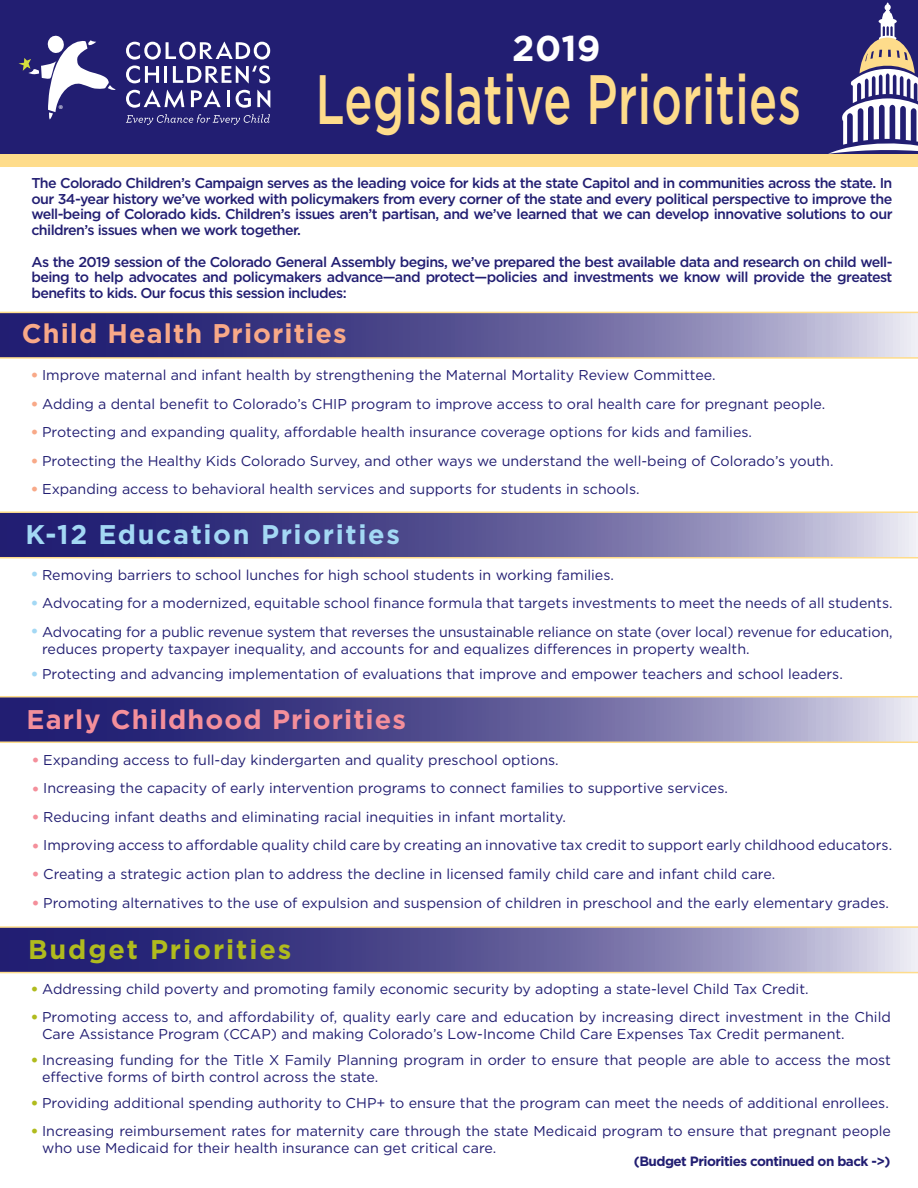
<style>
.page{position:relative;width:918px;height:1188px;background:#fff}
.page>*{position:absolute;margin:0;border:0;box-sizing:border-box;transform-origin:0 0}
.t1{font:500 69.75px "Gotham";letter-spacing:.01em;color:#fedc8b;scale:.67 1}
.t2{font:700 35.85px "Gotham";color:#fff}
.t3{font:700 27px "Gotham";letter-spacing:.04em;color:#f48f9b}
.t4{font:700 27px "Gotham";letter-spacing:.06em;color:#a3d8f4}
.t5{font:700 27px "Gotham";letter-spacing:.04em;color:#f8a988}
.t6{font:700 27px "Gotham";letter-spacing:.07em;color:#b0bb1d}
.t7{font:18px "Times";color:#f48f9b}
.t8{font:18px "Times";color:#f8a988}
.t9{font:18px "Times";color:#b0bb1d}
.t10{font:18px "Times";color:#a3d8f4}
.t11{font:14.25px/17.2px "Gotham";color:#221e72}
.t12{font:500 14.25px/15.8px "Gotham";letter-spacing:-.04em;color:#221e72;text-align:justify}
.t13{font:700 13.5px "Gotham";letter-spacing:-.04em;color:#221e72}
.t14{font:11.4px "Myriad Pro";color:#fff}
</style>
<div class="page">
<div style="left:0;top:0;width:918px;height:154px;background:#221e72"></div>
<svg style="left:19px;top:36px;width:97px;height:84px"></svg>
<svg style="left:126px;top:114px;width:144px;height:11px"></svg>
<svg style="left:126px;top:42px;width:144px;height:41px"></svg>
<svg style="left:126px;top:90px;width:58px;height:18px"></svg>
<svg style="left:191px;top:90px;width:30px;height:17px"></svg>
<hr style="left:227px;top:90px;width:3px;height:17px;background:#fff">
<svg style="left:236px;top:90px;width:15px;height:18px"></svg>
<svg style="left:257px;top:90px;width:13px;height:18px"></svg>
<svg style="left:0;top:312px;width:918px;height:47px;background:#6d689b"></svg>
<svg style="left:0;top:511px;width:918px;height:47px;background:#6e699c"></svg>
<svg style="left:0;top:926px;width:918px;height:47px;background:#6d689b"></svg>
<svg style="left:828px;top:3px;width:90px;height:151px"></svg>
<div style="left:0;top:154px;width:918px;height:12px;background:#fedc8b"></div>
<svg style="left:0;top:696px;width:918px;height:47px;background:#6d689a"></svg>
<p class="t14" style="left:58px;top:102px;width:6px">®</p>
<p class="t2" style="left:512px;top:24px;width:90px">2019</p>
<p class="t1" style="left:316px;top:53px;width:726px">Legislative Priorities</p>
<p class="t12" style="left:31px;top:175px;width:863px">The Colorado Children’s Campaign serves as the leading voice for kids at the state Capitol and in communities across the state. In our 34-year history we’ve worked with policymakers from every corner of the state and every political perspective to improve the well-being of Colorado kids. Children’s issues aren’t partisan, and we’ve learned that we can develop innovative solutions to our children’s issues when we work together.</p>
<p class="t12" style="left:31px;top:253px;width:863px">As the 2019 session of the Colorado General Assembly begins, we’ve prepared the best available data and research on child well&shy;being to help advocates and policymakers advance—and protect—policies and investments we know will provide the greatest benefits to kids. Our focus this session includes:</p>
<p class="t5" style="left:22px;top:316px;width:326px">Child Health Priorities</p>
<p class="t8" style="left:31px;top:365px;width:8px">•</p>
<p class="t8" style="left:31px;top:394px;width:8px">•</p>
<p class="t8" style="left:31px;top:422px;width:8px">•</p>
<p class="t8" style="left:31px;top:451px;width:8px">•</p>
<p class="t8" style="left:31px;top:479px;width:8px">•</p>
<p class="t11" style="left:42px;top:366px;width:675px">Improve maternal and infant health by strengthening the Maternal Mortality Review Committee.</p>
<p class="t11" style="left:42px;top:395px;width:785px">Adding a dental benefit to Colorado’s CHIP program to improve access to oral health care for pregnant people.</p>
<p class="t11" style="left:42px;top:423px;width:711px">Protecting and expanding quality, affordable health insurance coverage options for kids and families.</p>
<p class="t11" style="left:42px;top:452px;width:793px">Protecting the Healthy Kids Colorado Survey, and other ways we understand the well-being of Colorado’s youth.</p>
<p class="t11" style="left:42px;top:480px;width:599px">Expanding access to behavioral health services and supports for students in schools.</p>
<p class="t4" style="left:26px;top:517px;width:376px">K-12 Education Priorities</p>
<p class="t10" style="left:31px;top:564px;width:8px">•</p>
<p class="t10" style="left:31px;top:593px;width:8px">•</p>
<p class="t10" style="left:31px;top:621px;width:8px">•</p>
<p class="t10" style="left:31px;top:664px;width:8px">•</p>
<p class="t11" style="left:42px;top:566px;width:573px">Removing barriers to school lunches for high school students in working families.</p>
<p class="t11" style="left:42px;top:594px;width:852px">Advocating for a modernized, equitable school finance formula that targets investments to meet the needs of all students.</p>
<p class="t11" style="left:42px;top:623px;width:852px">Advocating for a public revenue system that reverses the unsustainable reliance on state (over local) revenue for education, reduces property taxpayer inequality, and accounts for and equalizes differences in property wealth.</p>
<p class="t11" style="left:42px;top:665px;width:802px">Protecting and advancing implementation of evaluations that improve and empower teachers and school leaders.</p>
<p class="t3" style="left:27px;top:702px;width:381px">Early Childhood Priorities</p>
<p class="t7" style="left:33px;top:750px;width:8px">•</p>
<p class="t7" style="left:33px;top:779px;width:8px">•</p>
<p class="t7" style="left:33px;top:807px;width:8px">•</p>
<p class="t7" style="left:33px;top:836px;width:8px">•</p>
<p class="t7" style="left:33px;top:864px;width:8px">•</p>
<p class="t7" style="left:33px;top:893px;width:8px">•</p>
<p class="t11" style="left:43px;top:751px;width:517px">Expanding access to full-day kindergarten and quality preschool options.</p>
<p class="t11" style="left:43px;top:780px;width:686px">Increasing the capacity of early intervention programs to connect families to supportive services.</p>
<p class="t11" style="left:43px;top:808px;width:524px">Reducing infant deaths and eliminating racial inequities in infant mortality.</p>
<p class="t11" style="left:43px;top:837px;width:850px">Improving access to affordable quality child care by creating an innovative tax credit to support early childhood educators.</p>
<p class="t11" style="left:43px;top:865px;width:733px">Creating a strategic action plan to address the decline in licensed family child care and infant child care.</p>
<p class="t11" style="left:43px;top:894px;width:847px">Promoting alternatives to the use of expulsion and suspension of children in preschool and the early elementary grades.</p>
<p class="t6" style="left:28px;top:931px;width:265px">Budget Priorities</p>
<p class="t11" style="left:42px;top:980px;width:768px">Addressing child poverty and promoting family economic security by adopting a state-level Child Tax Credit.</p>
<p class="t11" style="left:42px;top:1008px;width:850px">Promoting access to, and affordability of, quality early care and education by increasing direct investment in the Child<br>Care Assistance Program (CCAP) and making Colorado’s Low-Income Child Care Expenses Tax Credit permanent.</p>
<p class="t11" style="left:42px;top:1051px;width:850px">Increasing funding for the Title X Family Planning program in order to ensure that people are able to access the most effective forms of birth control across the state.</p>
<p class="t11" style="left:42px;top:1094px;width:848px">Providing additional spending authority to CHP+ to ensure that the program can meet the needs of additional enrollees.</p>
<p class="t11" style="left:42px;top:1122px;width:850px">Increasing reimbursement rates for maternity care through the state Medicaid program to ensure that pregnant people who use Medicaid for their health insurance can get critical care.</p>
<p class="t9" style="left:32px;top:979px;width:8px">•</p>
<p class="t9" style="left:32px;top:1007px;width:8px">•</p>
<p class="t9" style="left:32px;top:1050px;width:8px">•</p>
<p class="t9" style="left:32px;top:1093px;width:8px">•</p>
<p class="t9" style="left:32px;top:1121px;width:8px">•</p>
<p class="t13" style="left:634px;top:1153px;width:258px">(Budget Priorities continued on back -&gt;)</p>
</div>
